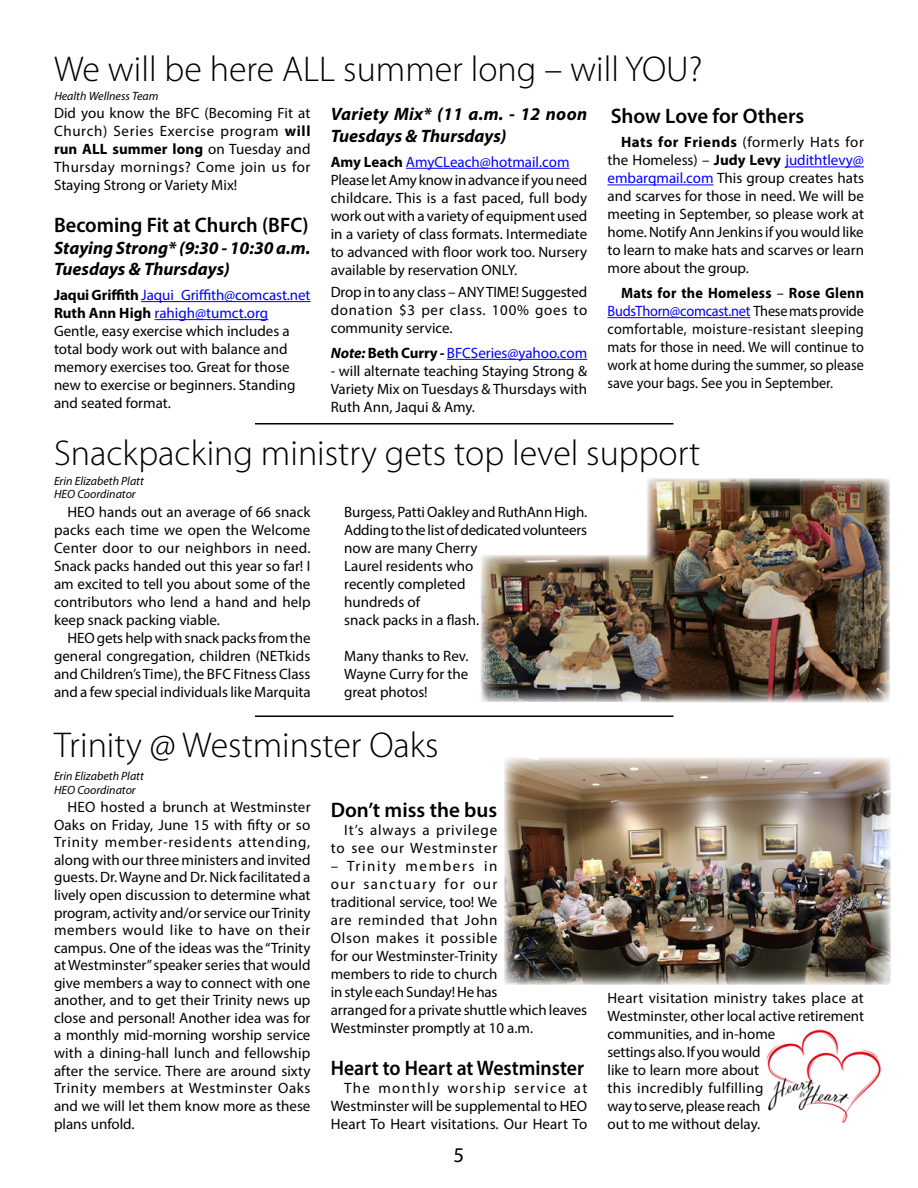
<style>
.page{position:relative;width:918px;height:1188px;background:#fff}
.page>*{position:absolute;margin:0;border:0;box-sizing:border-box;transform-origin:0 0}
.t1{font:300 36px "Myriad Pro";color:#000}
.t2{font:600 21px "Myriad Pro";color:#000}
.t3{font:600 21px "Myriad Pro";color:#000;scale:.94 1}
.t4{font:21px "Myriad Pro";color:#000}
.t5{font:italic 700 18px/21.6px "Myriad Pro";color:#000}
.t6{font:15px/18px "Myriad Pro";color:#000;text-align:justify}
.t7{font:15px/18px "Myriad Pro";color:#000;text-align:justify;scale:.95 1}
.t8{font:15px/18px "Myriad Pro";letter-spacing:.055em;color:#000;text-align:right}
.t9{font:15px "Myriad Pro";letter-spacing:-.005em;color:#00f}
.t10{font:italic 12px/13.5px "Myriad Pro";color:#000}
.s1{font-weight:700}
.s2{color:#00f}
.s3{font-weight:700;font-style:italic;color:#000}
.s4{font-weight:700;color:#000}
</style>
<div class="page">
<img style="left:647px;top:478px;width:243px;height:224px">
<img style="left:766px;top:1029px;width:115px;height:94px">
<hr style="left:141px;top:301px;width:169px;height:1px;background:#00f">
<hr style="left:155px;top:319px;width:113px;height:1px;background:#00f">
<hr style="left:406px;top:168px;width:164px;height:1px;background:#00f">
<hr style="left:447px;top:359px;width:140px;height:1px;background:#00f">
<hr style="left:785px;top:167px;width:79px;height:1px;background:#00f">
<hr style="left:608px;top:185px;width:106px;height:1px;background:#00f">
<hr style="left:608px;top:317px;width:142px;height:1px;background:#00f">
<hr style="left:255px;top:423px;width:419px;height:1px;background:#000">
<hr style="left:255px;top:716px;width:419px;height:1px;background:#000">
<img style="left:504px;top:758px;width:387px;height:227px">
<img style="left:481px;top:555px;width:190px;height:147px">
<h1 class="t1" style="left:54px;top:49px;width:650px">We will be here ALL summer long – will YOU?</h1>
<p class="t10" style="left:54px;top:89px;width:106px">Health Wellness Team</p>
<p class="t6" style="left:54px;top:104px;width:258px">Did you know the BFC (Becoming Fit at Church) Series Exercise program <span class="s1">will run ALL summer long</span> on Tuesday and Thursday mornings? Come join us for Staying Strong or Variety Mix!</p>
<h2 class="t2" style="left:54px;top:212px;width:256px">Becoming Fit at Church (BFC)</h2>
<p class="t5" style="left:54px;top:236px;width:258px">Staying Strong* (9:30 - 10:30 a.m.<br>Tuesdays &amp; Thursdays)</p>
<p class="t6" style="left:54px;top:286px;width:258px;text-align:left"><span class="s1">Jaqui Griffith</span> <span class="s2">Jaqui_Griffith@comcast.net </span><span class="s1">Ruth Ann High</span> <span class="s2">rahigh@tumct.org </span>Gentle, easy exercise which includes a total body work out with balance and memory exercises too. Great for those new to exercise or beginners. Standing and seated format.</p>
<p class="t5" style="left:331px;top:103px;width:258px">Variety Mix* (11 a.m. - 12 noon<br>Tuesdays &amp; Thursdays)</p>
<p class="t6" style="left:331px;top:153px;width:258px;text-align:left"><span class="s1">Amy Leach</span> <span class="s2">AmyCLeach@hotmail.com </span>Please let Amy know in advance if you need childcare. This is a fast paced, full body work out with a variety of equipment used in a variety of class formats. Intermediate to advanced with floor work too. Nursery available by reservation ONLY.</p>
<p class="t6" style="left:331px;top:283px;width:258px">Drop in to any class – ANY TIME! Suggested donation $3 per class. 100% goes to community service.</p>
<p class="t9" style="left:331px;top:344px;width:258px"><span class="s3">Note:</span> <span class="s4">Beth Curry -</span> BFCSeries@yahoo.com</p>
<p class="t6" style="left:331px;top:362px;width:258px">- will alternate teaching Staying Strong &amp; Variety Mix on Tuesdays &amp; Thursdays with Ruth Ann, Jaqui &amp; Amy.</p>
<h2 class="t2" style="left:611px;top:102px;width:195px">Show Love for Others</h2>
<p class="t6" style="left:608px;top:133px;width:258px;text-indent:14px"><span class="s1">Hats for Friends</span> (formerly Hats for the Homeless) – <span class="s1">Judy Levy</span> <span class="s2">judithtlevy@ embarqmail.com</span> This group creates hats and scarves for those in need. We will be meeting in September, so please work at home. Notify Ann Jenkins if you would like to learn to make hats and scarves or learn more about the group.</p>
<p class="t7" style="left:608px;top:284px;width:272px;text-indent:13px"><span class="s1">Mats for the Homeless</span> – <span class="s1">Rose Glenn </span><span class="s2">BudsThorn@comcast.net</span> These mats provide comfortable, moisture-resistant sleeping mats for those in need. We will continue to work at home during the summer, so please save your bags. See you in September.</p>
<h1 class="t1" style="left:54px;top:433px;width:648px">Snackpacking ministry gets top level support</h1>
<p class="t10" style="left:54px;top:474px;width:91px">Erin Elizabeth Platt<br>HEO Coordinator</p>
<p class="t6" style="left:54px;top:503px;width:258px;text-indent:14px">HEO hands out an average of 66 snack packs each time we open the Welcome Center door to our neighbors in need.<br>Snack packs handed out this year so far! I am excited to tell you about some of the contributors who lend a hand and help keep snack packing viable.</p>
<p class="t6" style="left:54px;top:629px;width:258px;text-indent:14px">HEO gets help with snack packs from the general congregation, children (NETkids and Children’s Time), the BFC Fitness Class and a few special individuals like Marquita</p>
<p class="t6" style="left:344px;top:503px;width:245px;text-align:left">Burgess, Patti Oakley and RuthAnn High.<br>Adding to the list of dedicated volunteers now are many Cherry<br>Laurel residents who<br>recently completed<br>hundreds of<br>snack packs in a flash.</p>
<p class="t6" style="left:344px;top:647px;width:126px">Many thanks to Rev.<br>Wayne Curry for the great photos!</p>
<h1 class="t1" style="left:54px;top:725px;width:386px">Trinity @ Westminster Oaks</h1>
<p class="t10" style="left:54px;top:769px;width:91px">Erin Elizabeth Platt<br>HEO Coordinator</p>
<p class="t6" style="left:54px;top:798px;width:258px;line-height:17.5px;text-indent:14px">HEO hosted a brunch at Westminster Oaks on Friday, June 15 with fifty or so Trinity member-residents attending, along with our three ministers and invited guests. Dr. Wayne and Dr. Nick facilitated a lively open discussion to determine what program, activity and/or service our Trinity members would like to have on their campus. One of the ideas was the “Trinity at Westminster” speaker series that would give members a way to connect with one another, and to get their Trinity news up close and personal! Another idea was for a monthly mid-morning worship service with a dining-hall lunch and fellowship after the service. There are around sixty Trinity members at Westminster Oaks and we will let them know more as these plans unfold.</p>
<h2 class="t2" style="left:331px;top:796px;width:168px">Don’t miss the bus</h2>
<p class="t8" style="left:331px;top:820px;width:168px">It’s always a privilege to see our Westminster</p>
<p class="t6" style="left:331px;top:856px;width:258px;text-align:left">– Trinity members in<br>our sanctuary for our<br>traditional service, too! We<br>are reminded that John<br>Olson makes it possible<br>for our Westminster-Trinity<br>members to ride to church<br>in style each Sunday! He has<br>arranged for a private shuttle which leaves<br>Westminster promptly at 10 a.m.</p>
<h2 class="t3" style="left:331px;top:1054px;width:271px">Heart to Heart at Westminster</h2>
<p class="t6" style="left:331px;top:1078px;width:258px;text-indent:14px">The monthly worship service at Westminster will be supplemental to HEO Heart To Heart visitations. Our Heart To</p>
<h2 class="t4" style="left:454px;top:1142px;width:12px">5</h2>
<p class="t6" style="left:608px;top:989px;width:258px;text-align:left">Heart visitation ministry takes place at<br>Westminster, other local active retirement communities, and in-home<br>settings also. If you would<br>like to learn more about<br>this incredibly fulfilling<br>way to serve, please reach<br>out to me without delay.</p>
</div>
